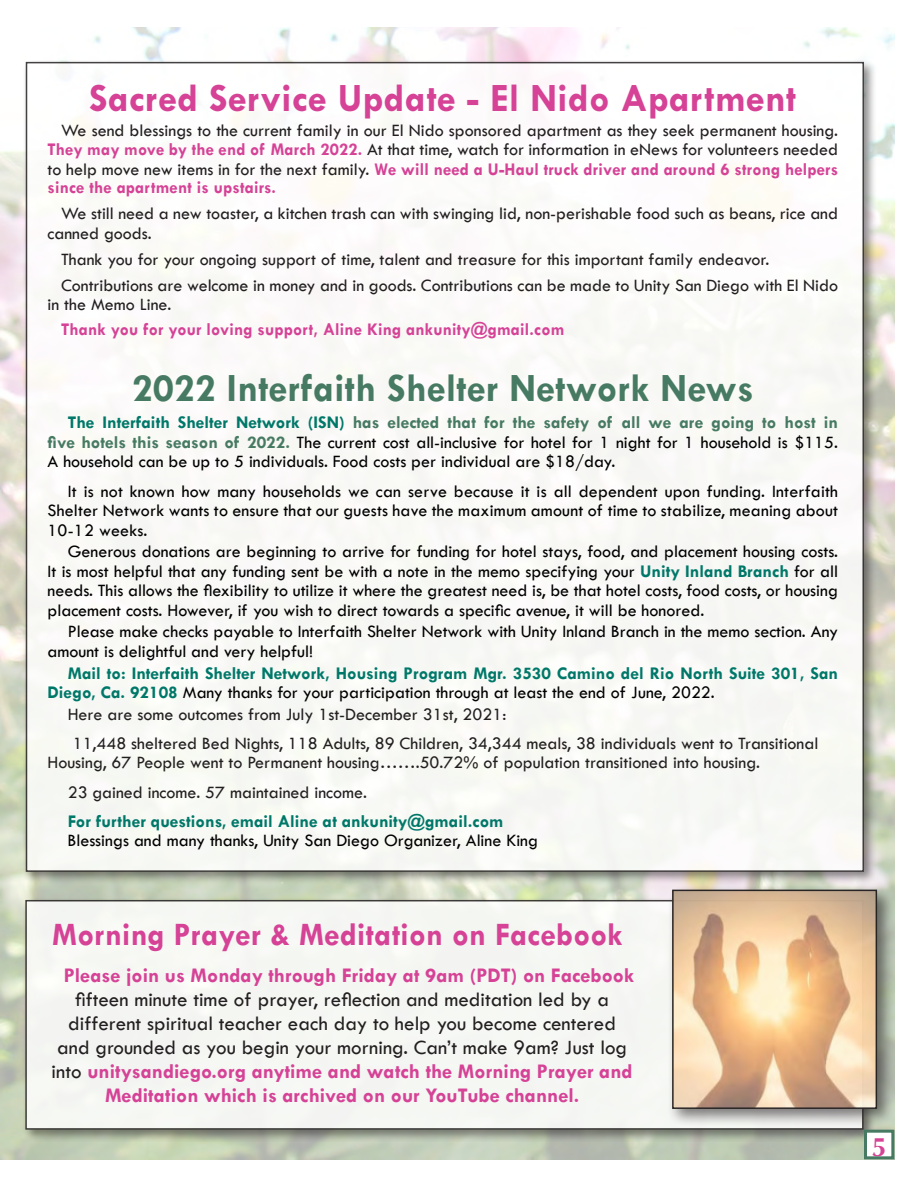
<style>
.page{position:relative;width:918px;height:1188px;background:#fff}
.page>*{position:absolute;margin:0;border:0;box-sizing:border-box;transform-origin:0 0}
.t1{font:700 40.5px "Tw Cen MT Std";letter-spacing:.01em;color:#d54296;scale:.96 1}
.Normal__Web{font:700 40.5px "Tw Cen";letter-spacing:.01em;color:#477a62;scale:.96 1}
.t2{font:700 33px "Tw Cen";letter-spacing:.01em;color:#d54296;scale:.96 1}
.t3{font:700 27px "Optima";color:#d54296}
.t4{font:500 21px/24px "Tw Cen";color:#231f20;text-align:center}
.Normal__Web-2{font:500 18px/19.5px "Tw Cen";color:#000;text-align:justify}
.t5{font:500 18px/19px "Tw Cen";color:#231f20}
.Normal__Web-3{font:700 18px/19.5px "Tw Cen";color:#007869}
.t6{font:700 18px "Tw Cen";letter-spacing:.01em;color:#d54296;scale:.96 1}
.s1{font-weight:700;color:#d54296}
.s2{font-weight:700;color:#007869}
.s3{font-weight:700;color:#477a62}
.s4{font-weight:500;color:#000}
</style>
<div class="page">
<img style="left:1px;top:27px;width:893px;height:1132px">
<div style="left:22px;top:897px;width:855px;height:246px;background:#231f20;opacity:.6"></div>
<div style="left:26px;top:901px;width:837px;height:228px;background:#f5f7f3"></div>
<div style="left:22px;top:58px;width:855px;height:827px;background:#231f20;opacity:.6"></div>
<div style="left:27px;top:63px;width:836px;height:808px;background:#faf9f7"></div>
<div style="left:132px;top:875px;width:416px;height:313px;background:#231f20;opacity:.75"></div>
<svg style="left:144px;top:886px;width:400px;height:302px"></svg>
<div style="left:866px;top:1131px;width:27px;height:27px;background:#fff"></div>
<div style="left:864px;top:1130px;width:30px;height:29px;border:3px solid #477a62"></div>
<div style="left:667px;top:885px;width:229px;height:242px;background:#231f20;opacity:.6"></div>
<img style="left:675px;top:893px;width:199px;height:213px">
<div style="left:672px;top:890px;width:205px;height:219px;border:2px solid #231f20"></div>
<p class="t1" style="left:89px;top:76px;width:738px">Sacred Service Update - El Nido Apartment</p>
<p class="t5" style="left:48px;top:120px;width:792px;text-align:justify;text-indent:14px">We send blessings to the current family in our El Nido sponsored apartment as they seek permanent housing.<br><span class="s1">They may move by the end of March 2022.</span> At that time, watch for information in eNews for volunteers needed to help move new items in for the next family. <span class="s1">We will need a U-Haul truck driver and around 6 strong helpers since the apartment is upstairs.</span></p>
<p class="t5" style="left:48px;top:204px;width:792px;line-height:19.5px;text-indent:14px">We still need a new toaster, a kitchen trash can with swinging lid, non-perishable food such as beans, rice and canned goods.</p>
<p class="t5" style="left:61px;top:249px;width:710px">Thank you for your ongoing support of time, talent and treasure for this important family endeavor.</p>
<p class="t5" style="left:48px;top:275px;width:792px;line-height:19.5px;text-indent:14px">Contributions are welcome in money and in goods. Contributions can be made to Unity San Diego with El Nido in the Memo Line.</p>
<p class="t6" style="left:61px;top:319px;width:526px">Thank you for your loving support, Aline King ankunity@gmail.com</p>
<p class="Normal__Web" style="left:132px;top:364px;width:649px">2022 Interfaith Shelter Network News</p>
<p class="Normal__Web-2" style="left:48px;top:413px;width:792px;text-indent:20px"><span class="s2">The Interfaith Shelter Network (ISN)</span> <span class="s3">has elected that for the safety of all we are going to host in five hotels this season of 2022.</span> The current cost all-inclusive for hotel for 1 night for 1 household is $115.<br>A household can be up to 5 individuals. Food costs per individual are $18/day.</p>
<p class="Normal__Web-2" style="left:48px;top:481px;width:792px;text-indent:20px">It is not known how many households we can serve because it is all dependent upon funding. Interfaith Shelter Network wants to ensure that our guests have the maximum amount of time to stabilize, meaning about 10-12 weeks.</p>
<p class="Normal__Web-2" style="left:48px;top:542px;width:792px;text-indent:20px">Generous donations are beginning to arrive for funding for hotel stays, food, and placement housing costs.<br>It is most helpful that any funding sent be with a note in the memo specifying your <span class="s2">Unity Inland Branch</span> for all needs. This allows the flexibility to utilize it where the greatest need is, be that hotel costs, food costs, or housing placement costs. However, if you wish to direct towards a specific avenue, it will be honored.</p>
<p class="Normal__Web-2" style="left:48px;top:622px;width:792px;text-indent:20px">Please make checks payable to Interfaith Shelter Network with Unity Inland Branch in the memo section. Any amount is delightful and very helpful!</p>
<p class="Normal__Web-3" style="left:48px;top:663px;width:792px;text-indent:20px">Mail to: Interfaith Shelter Network, Housing Program Mgr. 3530 Camino del Rio North Suite 301, San<br>Diego, Ca. 92108 <span class="s4">Many thanks for your participation through at least the end of June, 2022.</span></p>
<p class="t5" style="left:68px;top:704px;width:440px">Here are some outcomes from July 1st-December 31st, 2021:</p>
<p class="t5" style="left:48px;top:733px;width:772px;line-height:19.5px;text-indent:25px">11,448 sheltered Bed Nights, 118 Adults, 89 Children, 34,344 meals, 38 individuals went to Transitional<br>Housing, 67 People went to Permanent housing…….50.72% of population transitioned into housing.</p>
<p class="t5" style="left:68px;top:782px;width:301px">23 gained income. 57 maintained income.</p>
<p class="Normal__Web-2" style="left:67px;top:811px;width:472px"><span class="s2">For further questions, email Aline at ankunity@gmail.com<br></span>Blessings and many thanks, Unity San Diego Organizer, Aline King</p>
<p class="t2" style="left:52px;top:915px;width:596px">Morning Prayer &amp; Meditation on Facebook</p>
<p class="t4" style="left:52px;top:963px;width:584px"><span class="s1">Please join us Monday through Friday at 9am (PDT) on Facebook </span>fifteen minute time of prayer, reflection and meditation led by a different spiritual teacher each day to help you become centered and grounded as you begin your morning. Can’t make 9am? Just log into <span class="s1">unitysandiego.org anytime and watch the Morning Prayer and Meditation which is archived on our YouTube channel.</span></p>
<p class="t3" style="left:872px;top:1132px;width:17px">5</p>
</div>
